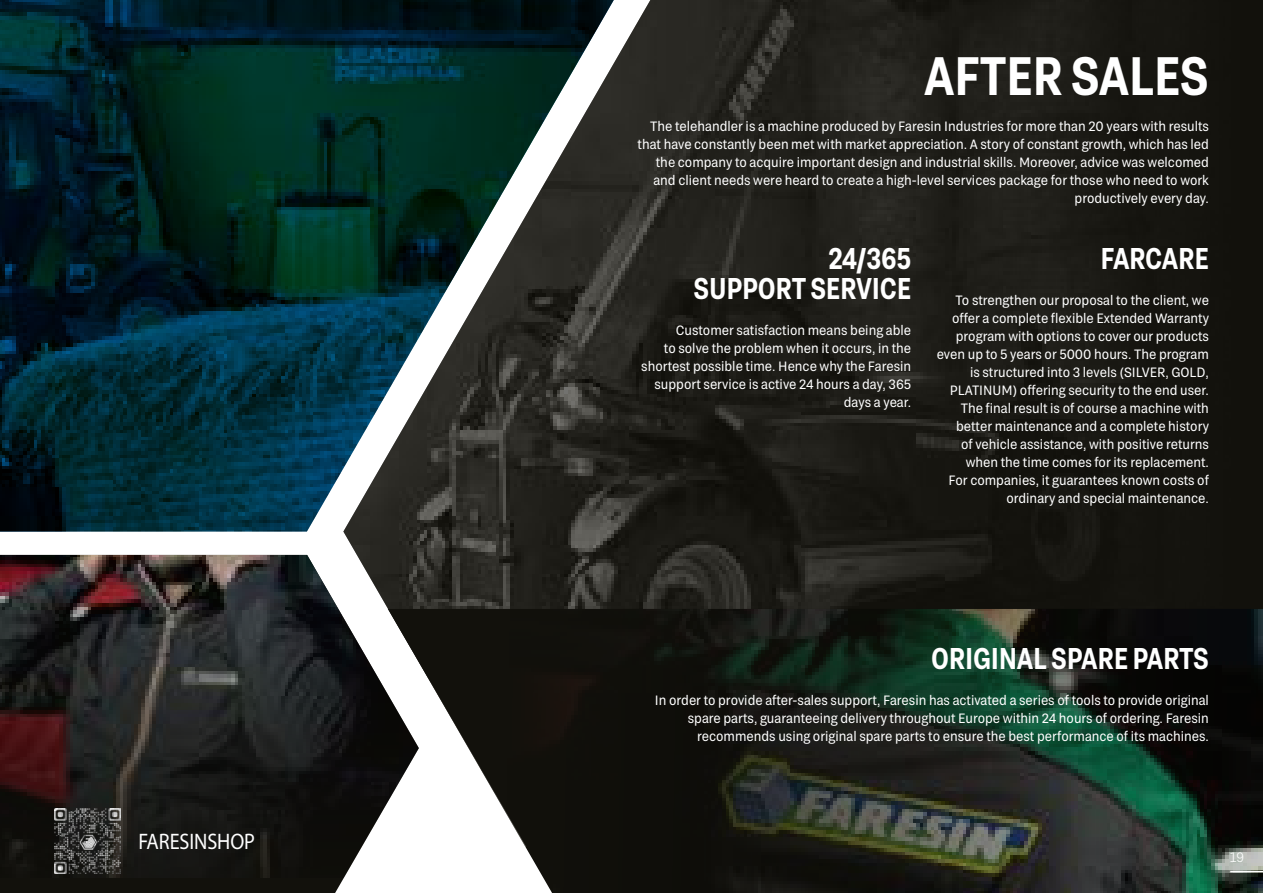
<style>
.page{position:relative;width:1263px;height:893px;background:#fff}
.page>*{position:absolute;margin:0;border:0;box-sizing:border-box;transform-origin:0 0}
.t1{font:600 54px "Grtsk Exa";letter-spacing:-.01em;color:#fff;scale:.9 1}
.t2{font:600 30px/30px "Grtsk Exa";letter-spacing:-.01em;color:#fff;text-align:right;scale:.88 1}
.t3{font:22.5px "Myriad Pro";letter-spacing:-.005em;color:#fff;scale:.9 1}
.t4{font:13.5px/18px "Grtsk Exa";color:#fff;text-align:right}
.t5{font:300 13.5px "Grtsk Exa";color:#fff}
</style>
<div class="page">
<img style="left:343px;top:0;width:920px;height:609px">
<img style="left:0;top:0;width:614px;height:531px">
<div style="left:0;top:877px;width:345px;height:16px;background:#12110c"></div>
<img style="left:0;top:555px;width:419px;height:322px">
<img style="left:54px;top:808px;width:66px;height:66px">
<svg style="left:388px;top:609px;width:58px;height:268px"></svg>
<img style="left:446px;top:609px;width:817px;height:284px">
<hr style="left:1230px;top:871px;width:33px;height:1px;background:#fff">
<h3 class="t3" style="left:138px;top:828px;width:131px">FARESINSHOP</h3>
<h1 class="t1" style="left:924px;top:42px;width:318px">AFTER SALES</h1>
<p class="t4" style="left:637px;top:116px;width:573px">The telehandler is a machine produced by Faresin Industries for more than 20 years with results that have constantly been met with market appreciation. A story of constant growth, which has led the company to acquire important design and industrial skills. Moreover, advice was welcomed and client needs were heard to create a high-level services package for those who need to work productively every day.</p>
<h2 class="t2" style="left:694px;top:242px;width:249px">24/365<br>SUPPORT SERVICE</h2>
<p class="t4" style="left:641px;top:321px;width:271px">Customer satisfaction means being able<br>to solve the problem when it occurs, in the shortest possible time. Hence why the Faresin support service is active 24 hours a day, 365 days a year.</p>
<h2 class="t2" style="left:1100px;top:242px;width:125px">FARCARE</h2>
<p class="t4" style="left:937px;top:291px;width:274px">To strengthen our proposal to the client, we offer a complete flexible Extended Warranty program with options to cover our products even up to 5 years or 5000 hours. The program is structured into 3 levels (SILVER, GOLD, PLATINUM) offering security to the end user.<br>The final result is of course a machine with better maintenance and a complete history<br>of vehicle assistance, with positive returns when the time comes for its replacement.<br>For companies, it guarantees known costs of ordinary and special maintenance.</p>
<h2 class="t2" style="left:931px;top:642px;width:317px">ORIGINAL SPARE PARTS</h2>
<p class="t4" style="left:655px;top:690px;width:556px">In order to provide after-sales support, Faresin has activated a series of tools to provide original spare parts, guaranteeing delivery throughout Europe within 24 hours of ordering. Faresin recommends using original spare parts to ensure the best performance of its machines.</p>
<p class="t5" style="left:1230px;top:849px;width:15px">19</p>
</div>
